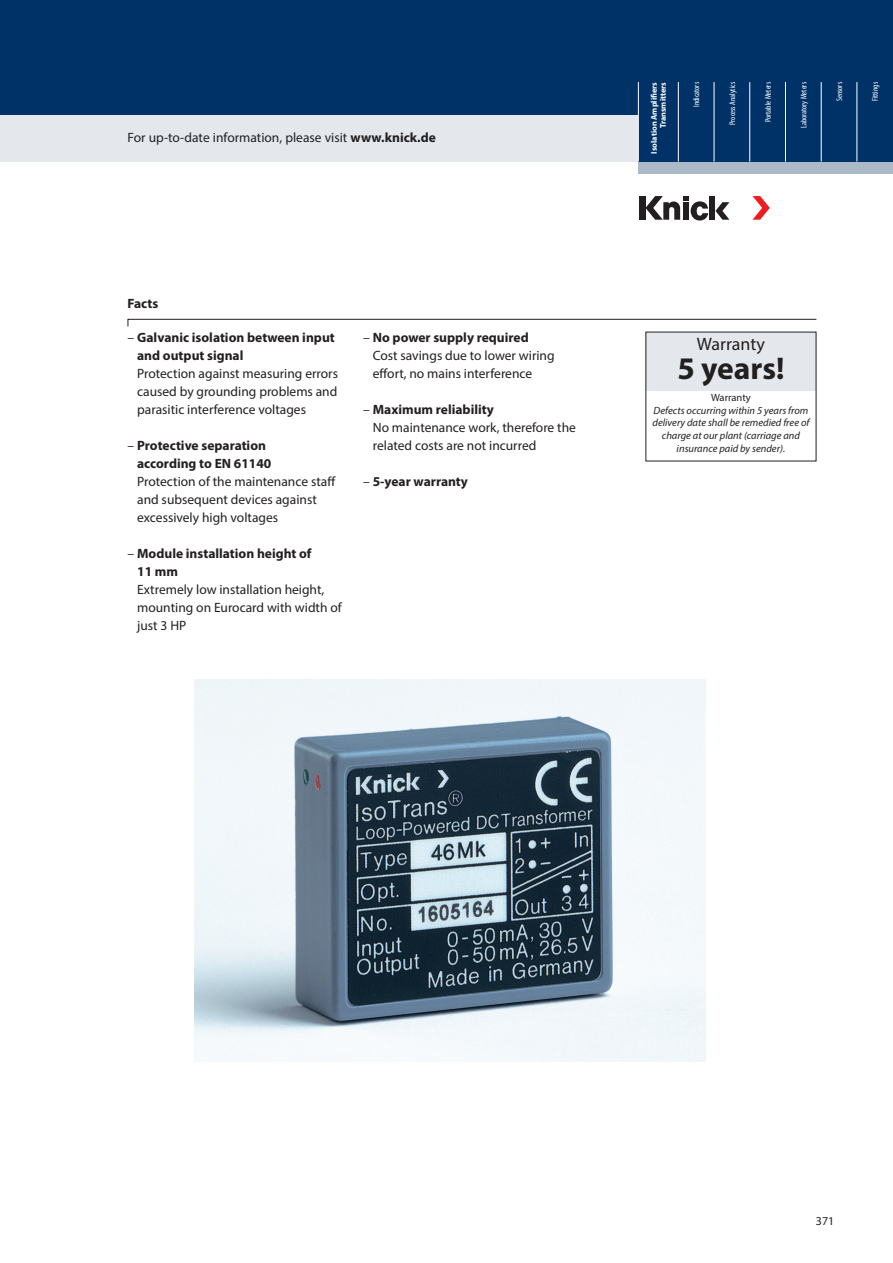
<style>
.page{position:relative;width:893px;height:1263px;background:#fff}
.page>*{position:absolute;margin:0;border:0;box-sizing:border-box;transform-origin:0 0}
.t1{font:700 31.5px "Myriad Pro";color:#231f20}
.t2{font:18px "Myriad Pro";color:#231f20}
.t3{font:13.5px/18px "Myriad Pro";color:#231f20}
.t4{font:700 13.5px/18px "Myriad Pro";color:#231f20}
.t5{font:12px "Myriad Pro";color:#231f20}
.t6{font:italic 10.5px/12.8px "Myriad Pro";color:#231f20;text-align:center}
.t7{font:10.5px "Myriad Pro";color:#231f20}
.t8{font:condensed 8.25px "Myriad Pro";color:#fff}
.t9{font:700 8.25px/9px "Myriad Pro";color:#fff;text-align:right}
.s1{font-weight:700}
.s2{font-weight:400}
</style>
<div class="page">
<div style="left:0;top:0;width:893px;height:123px;background:#003268"></div>
<div style="left:0;top:115px;width:638px;height:47px;background:#e4e8ed"></div>
<div style="left:639px;top:148px;width:254px;height:25px;background:#acbac8"></div>
<div style="left:638px;top:0;width:255px;height:162px;background:#003268"></div>
<hr style="left:678px;top:82px;width:1px;height:80px;background:#fff">
<hr style="left:714px;top:82px;width:1px;height:80px;background:#fff">
<hr style="left:749px;top:82px;width:1px;height:80px;background:#fff">
<hr style="left:785px;top:82px;width:1px;height:80px;background:#fff">
<hr style="left:821px;top:82px;width:1px;height:80px;background:#fff">
<hr style="left:857px;top:82px;width:1px;height:80px;background:#fff">
<hr style="left:638px;top:82px;width:1px;height:80px;background:#fff">
<div style="left:639px;top:196px;width:6px;height:24px;background:#231f20"></div>
<div style="left:709px;top:196px;width:6px;height:24px;background:#231f20"></div>
<svg style="left:715px;top:202px;width:14px;height:18px"></svg>
<svg style="left:752px;top:196px;width:18px;height:24px"></svg>
<svg style="left:645px;top:196px;width:63px;height:24px"></svg>
<svg style="left:128px;top:319px;width:689px;height:8px"></svg>
<img style="left:194px;top:679px;width:511px;height:383px">
<div style="left:646px;top:332px;width:170px;height:58px;background:#e4e8ed"></div>
<p class="t3" style="left:128px;top:128px;width:310px">For up-to-date information, please visit <span class="s1">www.knick.de</span></p>
<p class="t4" style="left:128px;top:294px;width:32px">Facts</p>
<p class="t4" style="left:137px;top:328px;width:199px;text-indent:-10px"><span class="s2">–</span> Galvanic isolation between input and output signal</p>
<p class="t3" style="left:137px;top:364px;width:202px;text-align:justify">Protection against measuring errors caused by grounding problems and parasitic interference voltages</p>
<p class="t4" style="left:137px;top:436px;width:136px;text-indent:-10px"><span class="s2">–</span> Protective separation according to EN 61140</p>
<p class="t3" style="left:137px;top:472px;width:200px">Protection of the maintenance staff and subsequent devices against excessively high voltages</p>
<p class="t4" style="left:137px;top:544px;width:176px;text-indent:-10px"><span class="s2">–</span> Module installation height of<br>11 mm</p>
<p class="t3" style="left:137px;top:580px;width:206px">Extremely low installation height, mounting on Eurocard with width of just 3 HP</p>
<p class="t3" style="left:373px;top:328px;width:183px;text-indent:-10px">– <span class="s1">No power supply required<br></span>Cost savings due to lower wiring effort, no mains interference</p>
<p class="t3" style="left:373px;top:400px;width:205px;text-indent:-10px">– <span class="s1">Maximum reliability<br></span>No maintenance work, therefore the related costs are not incurred</p>
<p class="t4" style="left:363px;top:472px;width:106px"><span class="s2">–</span> 5-year warranty</p>
<p class="t9" style="left:649px;top:154px;width:73px;rotate:-90deg">Isolation Amplifiers<br>Transmitters</p>
<p class="t8" style="left:692px;top:107px;width:26px;rotate:-90deg">Indicators</p>
<p class="t8" style="left:727px;top:125px;width:44px;rotate:-90deg">Process Analytics</p>
<p class="t8" style="left:763px;top:122px;width:42px;rotate:-90deg">Portable Meters</p>
<p class="t8" style="left:799px;top:128px;width:48px;rotate:-90deg">Laboratory Meters</p>
<p class="t8" style="left:834px;top:101px;width:21px;rotate:-90deg">Sensors</p>
<p class="t8" style="left:870px;top:101px;width:21px;rotate:-90deg">Fittings</p>
<h2 class="t2" style="left:697px;top:333px;width:70px">Warranty</h2>
<h1 class="t1" style="left:677px;top:348px;width:109px">5 years!</h1>
<p class="t7" style="left:711px;top:391px;width:41px">Warranty</p>
<p class="t6" style="left:652px;top:403px;width:158px">Defects occurring within 5 years from delivery date shall be remedied free of charge at our plant (carriage and insurance paid by sender).</p>
<p class="t5" style="left:816px;top:1213px;width:20px">371</p>
</div>
